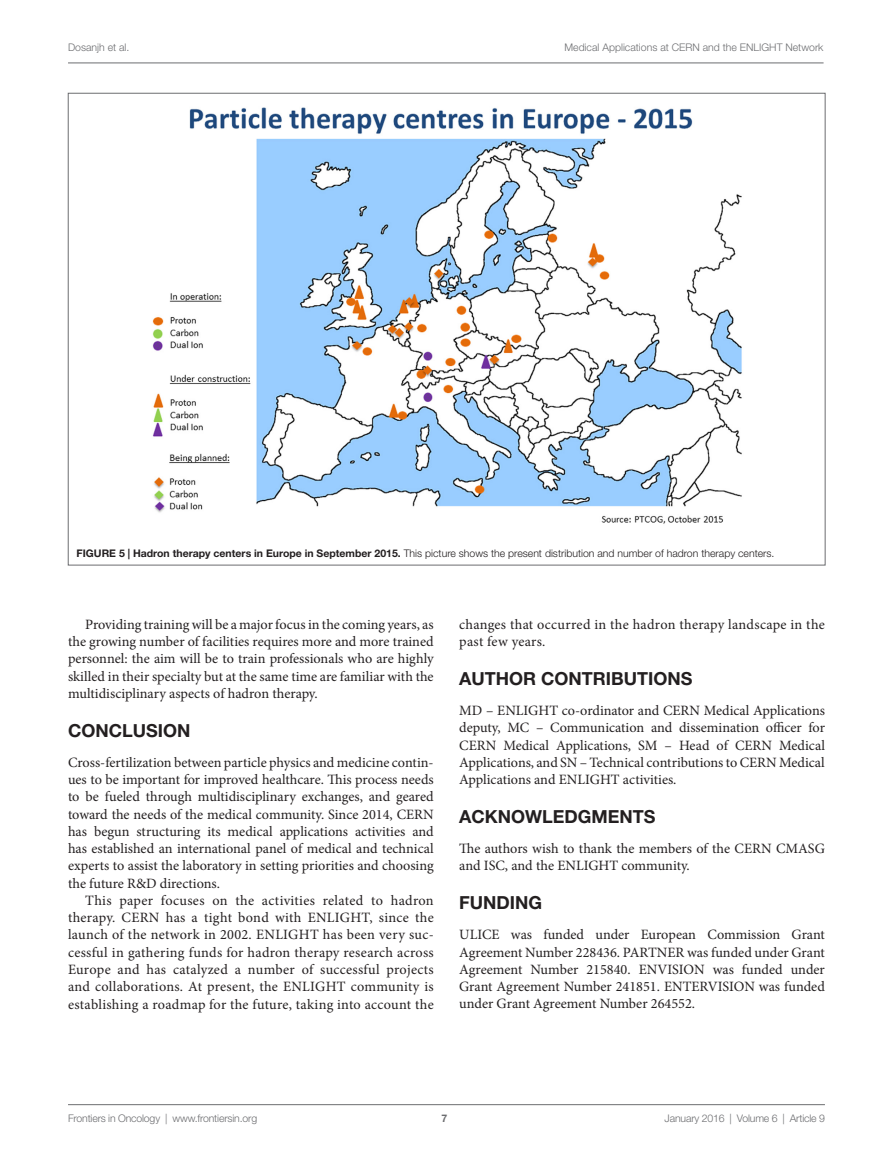
<style>
.page{position:relative;width:893px;height:1170px;background:#fff}
.page>*{position:absolute;margin:0;border:0;box-sizing:border-box;transform-origin:0 0}
.t1{font:700 18px "Helvetica Neue LT Std";color:#231f20}
.t2{font:14.25px/17.2px "Minion Pro";color:#231f20;text-align:justify}
.t3{font:14.25px/17.2px "Minion Pro";letter-spacing:.02em;color:#231f20}
.t4{font:300 10.5px "Helvetica Neue LT Std";letter-spacing:-.015em;color:#6c6d70}
.t5{font:300 10.5px "Helvetica Neue LT Std";color:#231f20}
.t6{font:700 10.5px "Helvetica Neue LT Std";color:#6c6d70}
.s1{font-weight:700}
</style>
<div class="page">
<hr style="left:68px;top:1104px;width:757px;height:1px;background:#6c6d70">
<hr style="left:68px;top:63px;width:756px;height:1px;background:#6c6d70">
<img style="left:152px;top:107px;width:590px;height:417px">
<p class="t4" style="left:68px;top:41px;width:63px">Dosanjh et al.</p>
<p class="t4" style="left:564px;top:41px;width:261px">Medical Applications at CERN and the ENLIGHT Network</p>
<p class="t5" style="left:77px;top:546px;width:699px"><span class="s1">FIGURE 5 | Hadron therapy centers in Europe in September 2015.</span> This picture shows the present distribution and number of hadron therapy centers.</p>
<p class="t2" style="left:68px;top:615px;width:367px;text-indent:17px">Providing training will be a major focus in the coming years, as the growing number of facilities requires more and more trained personnel: the aim will be to train professionals who are highly skilled in their specialty but at the same time are familiar with the multidisciplinary aspects of hadron therapy.</p>
<p class="t1" style="left:68px;top:719px;width:124px">CONCLUSION</p>
<p class="t2" style="left:68px;top:753px;width:367px">Cross-fertilization between particle physics and medicine contin&shy;ues to be important for improved healthcare. This process needs to be fueled through multidisciplinary exchanges, and geared toward the needs of the medical community. Since 2014, CERN has begun structuring its medical applications activities and has established an international panel of medical and technical experts to assist the laboratory in setting priorities and choosing the future R&amp;D directions.</p>
<p class="t2" style="left:68px;top:891px;width:367px;text-indent:17px">This paper focuses on the activities related to hadron therapy. CERN has a tight bond with ENLIGHT, since the launch of the network in 2002. ENLIGHT has been very suc&shy;cessful in gathering funds for hadron therapy research across Europe and has catalyzed a number of successful projects and collaborations. At present, the ENLIGHT community is establishing a roadmap for the future, taking into account the</p>
<p class="t3" style="left:459px;top:615px;width:367px">changes that occurred in the hadron therapy landscape in the past few years.</p>
<p class="t1" style="left:459px;top:667px;width:235px">AUTHOR CONTRIBUTIONS</p>
<p class="t2" style="left:459px;top:702px;width:367px">MD – ENLIGHT co-ordinator and CERN Medical Applications deputy, MC – Communication and dissemination officer for CERN Medical Applications, SM – Head of CERN Medical Applications, and SN – Technical contributions to CERN Medical Applications and ENLIGHT activities.</p>
<p class="t1" style="left:459px;top:805px;width:198px">ACKNOWLEDGMENTS</p>
<p class="t2" style="left:459px;top:840px;width:367px">The authors wish to thank the members of the CERN CMASG and ISC, and the ENLIGHT community.</p>
<p class="t1" style="left:459px;top:891px;width:84px">FUNDING</p>
<p class="t2" style="left:459px;top:926px;width:367px">ULICE was funded under European Commission Grant Agreement Number 228436. PARTNER was funded under Grant Agreement Number 215840. ENVISION was funded under Grant Agreement Number 241851. ENTERVISION was funded under Grant Agreement Number 264552.</p>
<p class="t4" style="left:68px;top:1111px;width:191px">Frontiers in Oncology | www.frontiersin.org</p>
<p class="t6" style="left:441px;top:1111px;width:7px">7</p>
<p class="t4" style="left:665px;top:1111px;width:162px">January 2016 | Volume 6 | Article 9</p>
</div>
